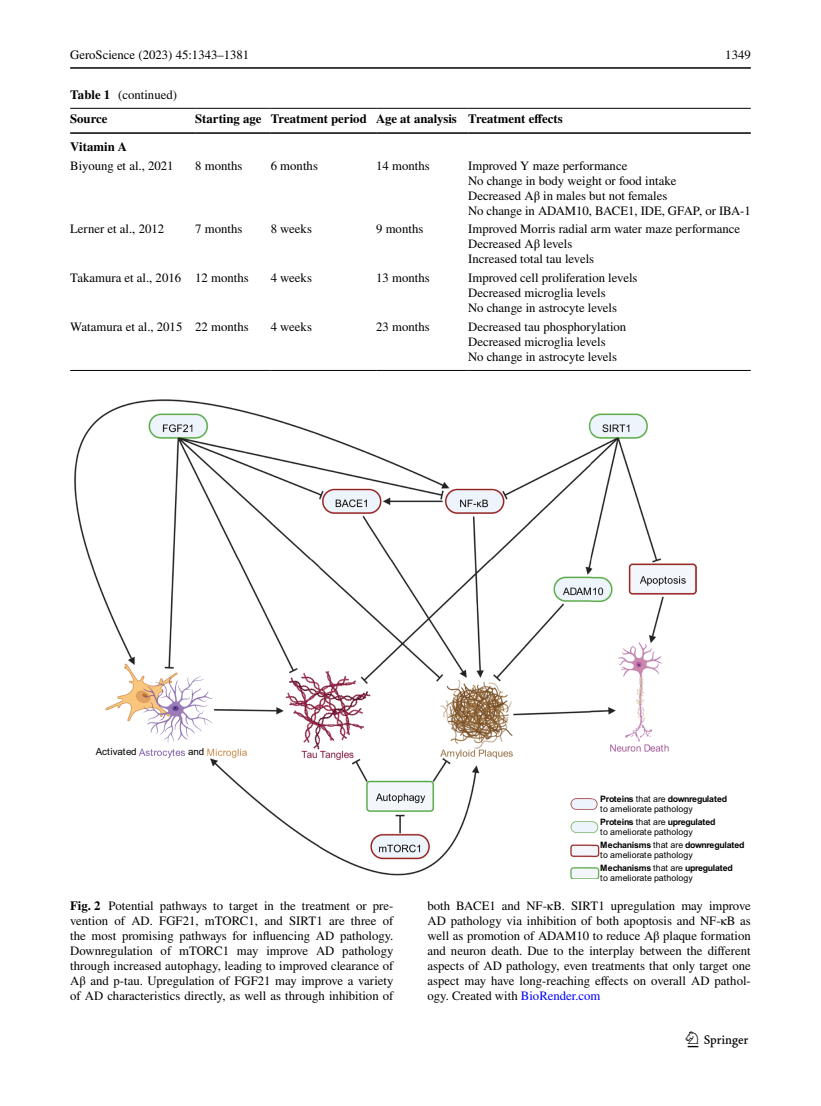
<style>
.page{position:relative;width:821px;height:1106px;background:#fff}
.page>*{position:absolute;margin:0;border:0;box-sizing:border-box;transform-origin:0 0}
.t1{font:22.5px "Springnew Regular 3";color:#000}
.t2{font:12.75px/15px "STIX";color:#000}
.t3{font:700 12.75px/24.5px "STIX";color:#000}
.t4{font:9.75px "Arial";letter-spacing:-.01em;color:#000}
.t5{font:8.85px/9.9px "Arial";letter-spacing:.015em;color:#000}
.s1{font-weight:400}
.s2{font-weight:700}
.s3{color:#00f}
</style>
<div class="page">
<hr style="left:70px;top:67px;width:680px;height:2px;background:#000">
<hr style="left:70px;top:108px;width:125px;height:1px;background:#000">
<hr style="left:70px;top:132px;width:125px;height:2px;background:#000">
<hr style="left:195px;top:108px;width:76px;height:1px;background:#000">
<hr style="left:195px;top:132px;width:76px;height:2px;background:#000">
<hr style="left:271px;top:108px;width:105px;height:1px;background:#000">
<hr style="left:271px;top:132px;width:105px;height:2px;background:#000">
<hr style="left:376px;top:108px;width:92px;height:1px;background:#000">
<hr style="left:376px;top:132px;width:92px;height:2px;background:#000">
<hr style="left:468px;top:108px;width:282px;height:1px;background:#000">
<hr style="left:468px;top:132px;width:282px;height:2px;background:#000">
<hr style="left:70px;top:370px;width:125px;height:1px;background:#000">
<hr style="left:195px;top:370px;width:76px;height:1px;background:#000">
<hr style="left:271px;top:370px;width:105px;height:1px;background:#000">
<hr style="left:376px;top:370px;width:92px;height:1px;background:#000">
<hr style="left:468px;top:370px;width:282px;height:1px;background:#000">
<img style="left:74px;top:400px;width:622px;height:479px">
<p class="t2" style="left:70px;top:48px;width:181px">GeroScience (2023) 45:1343–1381</p>
<p class="t2" style="left:725px;top:49px;width:27px">1349</p>
<p class="t3" style="left:70px;top:82px;width:108px">Table 1 <span class="s1">(continued)<br></span>Source</p>
<p class="t3" style="left:195px;top:107px;width:369px">Starting age Treatment period Age at analysis Treatment effects</p>
<p class="t3" style="left:70px;top:134px;width:58px">Vitamin A</p>
<p class="t2" style="left:70px;top:159px;width:105px">Biyoung et al., 2021</p>
<p class="t2" style="left:195px;top:159px;width:49px">8 months</p>
<p class="t2" style="left:271px;top:159px;width:49px">6 months</p>
<p class="t2" style="left:376px;top:159px;width:55px">14 months</p>
<p class="t2" style="left:468px;top:159px;width:284px">Improved Y maze performance<br>No change in body weight or food intake<br>Decreased Aβ in males but not females<br>No change in ADAM10, BACE1, IDE, GFAP, or IBA-1</p>
<p class="t2" style="left:70px;top:222px;width:95px">Lerner et al., 2012</p>
<p class="t2" style="left:195px;top:222px;width:49px">7 months</p>
<p class="t2" style="left:271px;top:222px;width:43px">8 weeks</p>
<p class="t2" style="left:376px;top:222px;width:49px">9 months</p>
<p class="t2" style="left:468px;top:222px;width:273px">Improved Morris radial arm water maze performance<br>Decreased Aβ levels<br>Increased total tau levels</p>
<p class="t2" style="left:70px;top:271px;width:180px">Takamura et al., 2016 12 months</p>
<p class="t2" style="left:271px;top:271px;width:43px">4 weeks</p>
<p class="t2" style="left:376px;top:271px;width:55px">13 months</p>
<p class="t2" style="left:468px;top:271px;width:171px">Improved cell proliferation levels<br>Decreased microglia levels<br>No change in astrocyte levels</p>
<p class="t2" style="left:70px;top:320px;width:180px">Watamura et al., 2015 22 months</p>
<p class="t2" style="left:271px;top:320px;width:43px">4 weeks</p>
<p class="t2" style="left:376px;top:320px;width:55px">23 months</p>
<p class="t2" style="left:468px;top:320px;width:160px">Decreased tau phosphorylation<br>Decreased microglia levels<br>No change in astrocyte levels</p>
<p class="t4" style="left:96px;top:745px;width:42px">Activated</p>
<p class="t4" style="left:188px;top:745px;width:18px">and</p>
<p class="t5" style="left:600px;top:794px;width:128px"><span class="s2">Proteins</span> that are <span class="s2">downregulated </span>to ameliorate pathology</p>
<p class="t5" style="left:600px;top:816px;width:117px"><span class="s2">Proteins</span> that are <span class="s2">upregulated </span>to ameliorate pathology</p>
<p class="t5" style="left:600px;top:840px;width:146px"><span class="s2">Mechanisms</span> that are <span class="s2">downregulated </span>to ameliorate pathology</p>
<p class="t5" style="left:600px;top:862px;width:134px"><span class="s2">Mechanisms</span> that are <span class="s2">upregulated </span>to ameliorate pathology</p>
<p class="t2" style="left:70px;top:899px;width:325px;text-align:justify"><span class="s2">Fig. 2</span> Potential pathways to target in the treatment or pre&shy;vention of AD. FGF21, mTORC1, and SIRT1 are three of the most promising pathways for influencing AD pathology.<br>Downregulation of mTORC1 may improve AD pathology through increased autophagy, leading to improved clearance of Aβ and p-tau. Upregulation of FGF21 may improve a variety of AD characteristics directly, as well as through inhibition of</p>
<p class="t2" style="left:427px;top:899px;width:325px;text-align:justify">both BACE1 and NF-κB. SIRT1 upregulation may improve AD pathology via inhibition of both apoptosis and NF-κB as well as promotion of ADAM10 to reduce Aβ plaque formation and neuron death. Due to the interplay between the different aspects of AD pathology, even treatments that only target one aspect may have long-reaching effects on overall AD pathol&shy;ogy. Created with <span class="s3">BioRender.com</span></p>
<h1 class="t1" style="left:687px;top:1031px;width:62px">1 3</h1>
</div>
